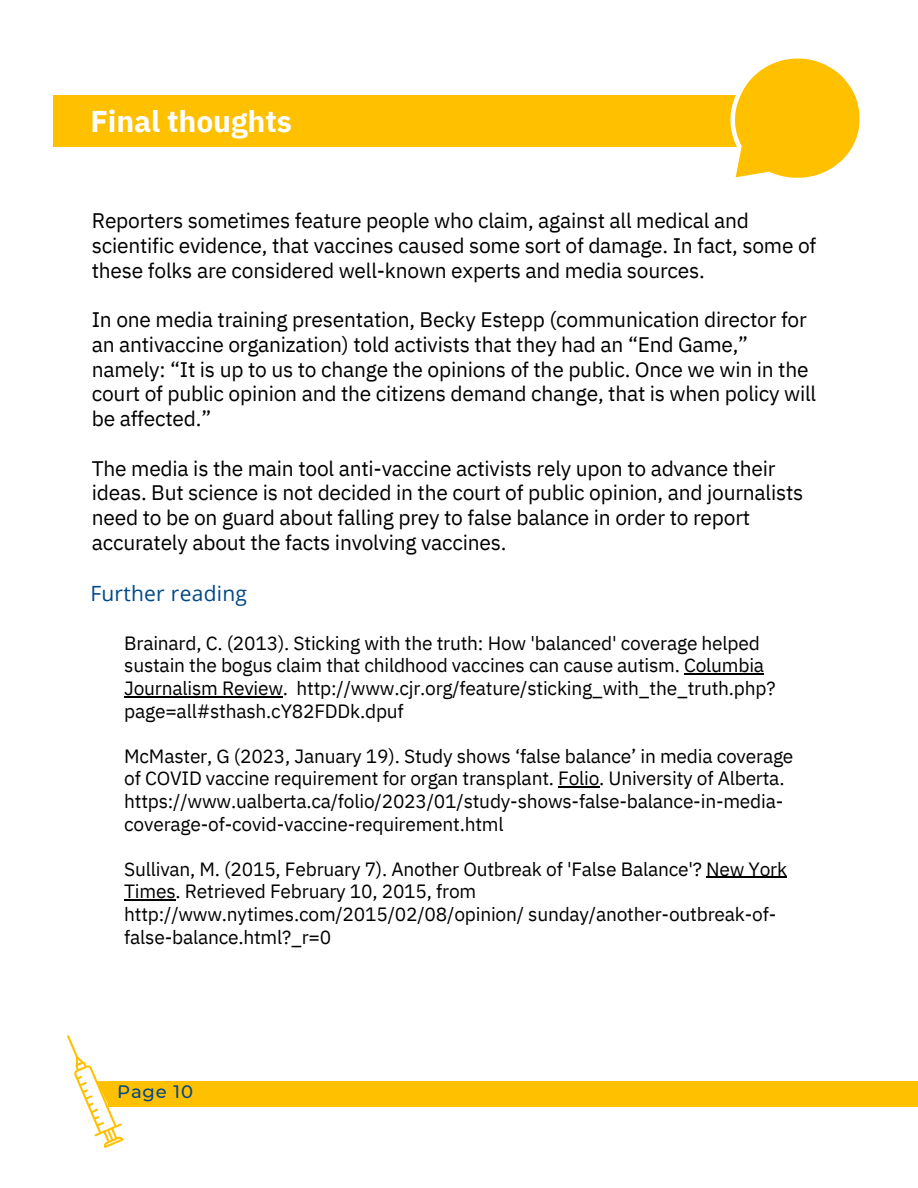
<style>
.page{position:relative;width:918px;height:1188px;background:#fff}
.page>*{position:absolute;margin:0;border:0;box-sizing:border-box;transform-origin:0 0}
.t1{font:700 30px "IBM Plex Sans";color:#fff}
.t2{font:21px/24.8px "IBM Plex Sans";letter-spacing:-.01em;color:#000}
.t3{font:21px "Open Sans";letter-spacing:.015em;color:#004889}
.t4{font:19.2px/22.6px "IBM Plex Sans";letter-spacing:-.01em;color:#000}
.t5{font:500 18px "Montserrat";letter-spacing:.05em;color:#004889}
</style>
<div class="page">
<div style="left:108px;top:1081px;width:810px;height:26px;background:#ffc000"></div>
<div style="left:54px;top:96px;width:800px;height:50px;background:#ffc000"></div>
<svg style="left:730px;top:58px;width:130px;height:120px"></svg>
<svg style="left:67px;top:1035px;width:57px;height:113px"></svg>
<hr style="left:684px;top:673px;width:80px;height:2px;background:#000">
<hr style="left:124px;top:696px;width:159px;height:1px;background:#000">
<hr style="left:558px;top:786px;width:41px;height:2px;background:#000">
<hr style="left:706px;top:877px;width:81px;height:1px;background:#000">
<hr style="left:124px;top:899px;width:51px;height:1px;background:#000">
<h1 class="t1" style="left:90px;top:102px;width:203px">Final thoughts</h1>
<p class="t2" style="left:92px;top:208px;width:726px">Reporters sometimes feature people who claim, against all medical and scientific evidence, that vaccines caused some sort of damage. In fact, some of these folks are considered well-known experts and media sources.</p>
<p class="t2" style="left:92px;top:307px;width:726px">In one media training presentation, Becky Estepp (communication director for an antivaccine organization) told activists that they had an “End Game,” namely: “It is up to us to change the opinions of the public. Once we win in the court of public opinion and the citizens demand change, that is when policy will be affected.”</p>
<p class="t2" style="left:92px;top:455px;width:713px">The media is the main tool anti-vaccine activists rely upon to advance their ideas. But science is not decided in the court of public opinion, and journalists need to be on guard about falling prey to false balance in order to report accurately about the facts involving vaccines.</p>
<p class="t3" style="left:90px;top:578px;width:158px">Further reading</p>
<p class="t4" style="left:124px;top:631px;width:653px">Brainard, C. (2013). Sticking with the truth: How 'balanced' coverage helped sustain the bogus claim that childhood vaccines can cause autism. Columbia Journalism Review. http://www.cjr.org/feature/sticking_with_the_truth.php? page=all#sthash.cY82FDDk.dpuf</p>
<p class="t4" style="left:124px;top:744px;width:671px">McMaster, G (2023, January 19). Study shows ‘false balance’ in media coverage of COVID vaccine requirement for organ transplant. Folio. University of Alberta. https://www.ualberta.ca/folio/2023/01/study-shows-false-balance-in-media&shy;coverage-of-covid-vaccine-requirement.html</p>
<p class="t4" style="left:124px;top:857px;width:664px">Sullivan, M. (2015, February 7). Another Outbreak of 'False Balance'? New York Times. Retrieved February 10, 2015, from http://www.nytimes.com/2015/02/08/opinion/ sunday/another-outbreak-of&shy;false-balance.html?_r=0</p>
<p class="t5" style="left:117px;top:1081px;width:77px">Page 10</p>
</div>
